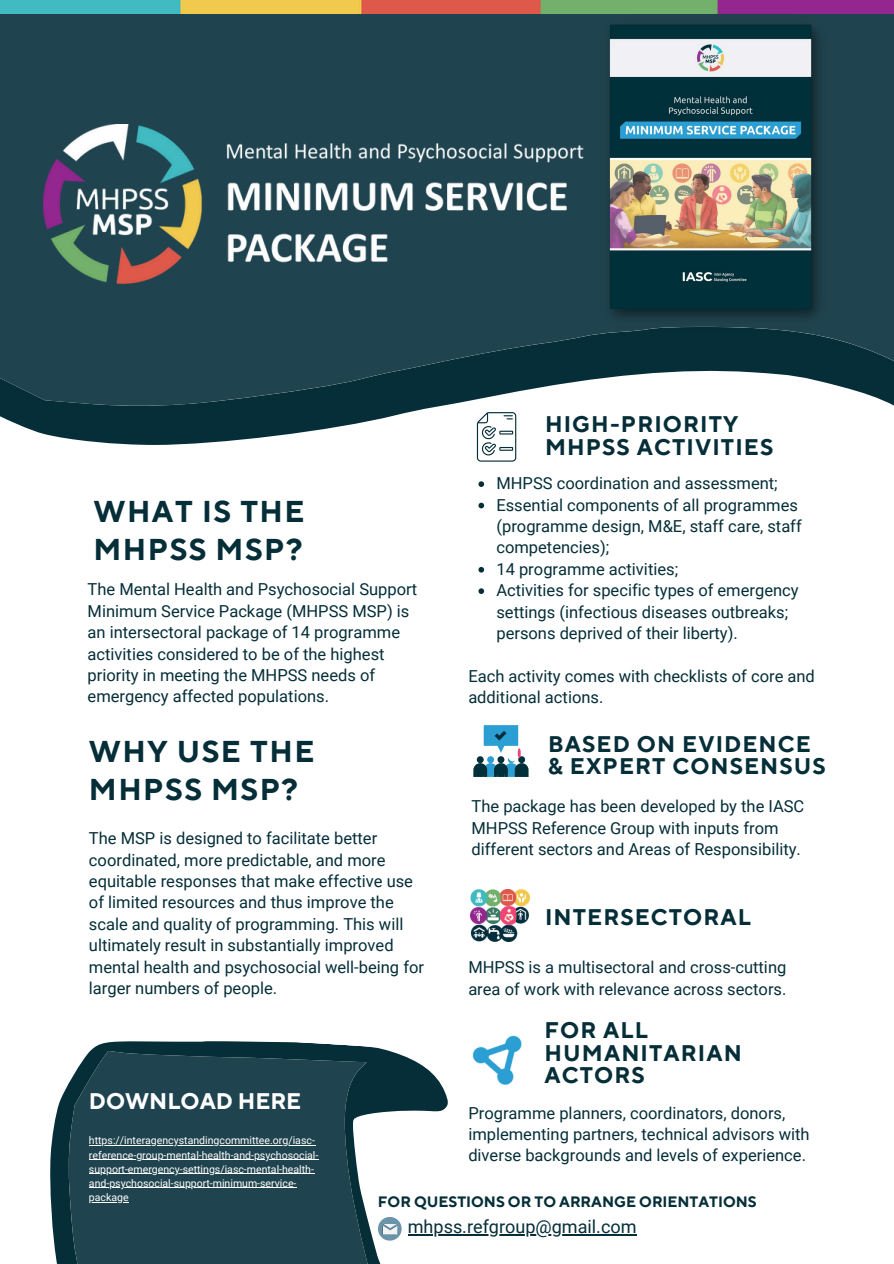
<style>
.page{position:relative;width:894px;height:1264px;background:#fff}
.page>*{position:absolute;margin:0;border:0;box-sizing:border-box;transform-origin:0 0}
.t1{font:700 30px/38.2px "TT Norms Pro";letter-spacing:.05em;color:#052e38}
.t2{font:700 22.5px/22.5px "TT Norms Pro";letter-spacing:.05em;color:#052e38}
.t3{font:700 22.5px "TT Norms Pro";color:#fff}
.t4{font:18px "Roboto";color:#052e38}
.t5{font:16.5px/21.5px "Roboto";color:#052e38}
.t6{font:700 15px "TT Norms Pro";color:#052e38}
.t7{font:10.5px/14.1px "Roboto";color:#fff}
</style>
<div class="page">
<svg style="left:22px;top:426px;width:495px;height:36px"></svg>
<svg style="left:0;top:14px;width:893px;height:412px;background:#32535c"></svg>
<svg style="left:50px;top:1043px;width:399px;height:220px;fill:#20444f"></svg>
<svg style="left:378px;top:1216px;width:23px;height:24px"></svg>
<img style="left:0;top:0;width:893px;height:14px">
<svg style="left:476px;top:412px;width:40px;height:49px"></svg>
<img style="left:472px;top:1035px;width:50px;height:50px">
<img style="left:44px;top:125px;width:555px;height:173px">
<img style="left:599px;top:14px;width:230px;height:317px">
<img style="left:470px;top:889px;width:59px;height:52px">
<img style="left:500px;top:905px;width:15px;height:20px">
<svg style="left:473px;top:725px;width:55px;height:52px"></svg>
<hr style="left:89px;top:1145px;width:226px;height:1px;background:#fff">
<hr style="left:89px;top:1159px;width:229px;height:1px;background:#fff">
<hr style="left:89px;top:1173px;width:225px;height:1px;background:#fff">
<hr style="left:89px;top:1187px;width:207px;height:1px;background:#fff">
<hr style="left:89px;top:1201px;width:40px;height:1px;background:#fff">
<hr style="left:407px;top:1234px;width:229px;height:1px;background:#052e38">
<svg style="left:478px;top:481px;width:6px;height:6px"></svg>
<svg style="left:478px;top:502px;width:6px;height:6px"></svg>
<svg style="left:478px;top:567px;width:6px;height:5px"></svg>
<svg style="left:478px;top:588px;width:6px;height:6px"></svg>
<h1 class="t1" style="left:93px;top:493px;width:213px">WHAT IS THE<br>MHPSS MSP?</h1>
<p class="t5" style="left:88px;top:579px;width:331px">The Mental Health and Psychosocial Support Minimum Service Package (MHPSS MSP) is an intersectoral package of 14 programme activities considered to be of the highest priority in meeting the MHPSS needs of emergency affected populations.</p>
<h1 class="t1" style="left:89px;top:733px;width:227px">WHY USE THE<br>MHPSS MSP?</h1>
<p class="t5" style="left:89px;top:827px;width:336px">The MSP is designed to facilitate better coordinated, more predictable, and more equitable responses that make effective use of limited resources and thus improve the scale and quality of programming. This will ultimately result in substantially improved mental health and psychosocial well-being for larger numbers of people.</p>
<h2 class="t2" style="left:545px;top:414px;width:230px">HIGH-PRIORITY<br>MHPSS ACTIVITIES</h2>
<p class="t5" style="left:496px;top:473px;width:307px">MHPSS coordination and assessment; Essential components of all programmes (programme design, M&amp;E, staff care, staff competencies);<br>14 programme activities;<br>Activities for specific types of emergency settings (infectious diseases outbreaks; persons deprived of their liberty).</p>
<p class="t5" style="left:468px;top:665px;width:348px">Each activity comes with checklists of core and additional actions.</p>
<h2 class="t2" style="left:548px;top:733px;width:279px">BASED ON EVIDENCE &amp; EXPERT CONSENSUS</h2>
<p class="t5" style="left:471px;top:796px;width:334px">The package has been developed by the IASC<br>MHPSS Reference Group with inputs from different sectors and Areas of Responsibility.</p>
<h2 class="t2" style="left:545px;top:906px;width:207px">INTERSECTORAL</h2>
<p class="t5" style="left:468px;top:957px;width:319px">MHPSS is a multisectoral and cross-cutting area of work with relevance across sectors.</p>
<h2 class="t3" style="left:89px;top:1087px;width:214px">DOWNLOAD HERE</h2>
<p class="t7" style="left:89px;top:1133px;width:231px">https://interagencystandingcommittee.org/iasc&shy;reference-group-mental-health-and-psychosocial&shy;support-emergency-settings/iasc-mental-health&shy;and-psychosocial-support-minimum-service&shy;package</p>
<h2 class="t2" style="left:544px;top:1019px;width:199px">FOR ALL<br>HUMANITARIAN<br>ACTORS</h2>
<p class="t5" style="left:468px;top:1102px;width:343px">Programme planners, coordinators, donors, implementing partners, technical advisors with diverse backgrounds and levels of experience.</p>
<p class="t6" style="left:378px;top:1192px;width:380px">FOR QUESTIONS OR TO ARRANGE ORIENTATIONS</p>
<p class="t4" style="left:407px;top:1216px;width:230px">mhpss.refgroup@gmail.com</p>
</div>
